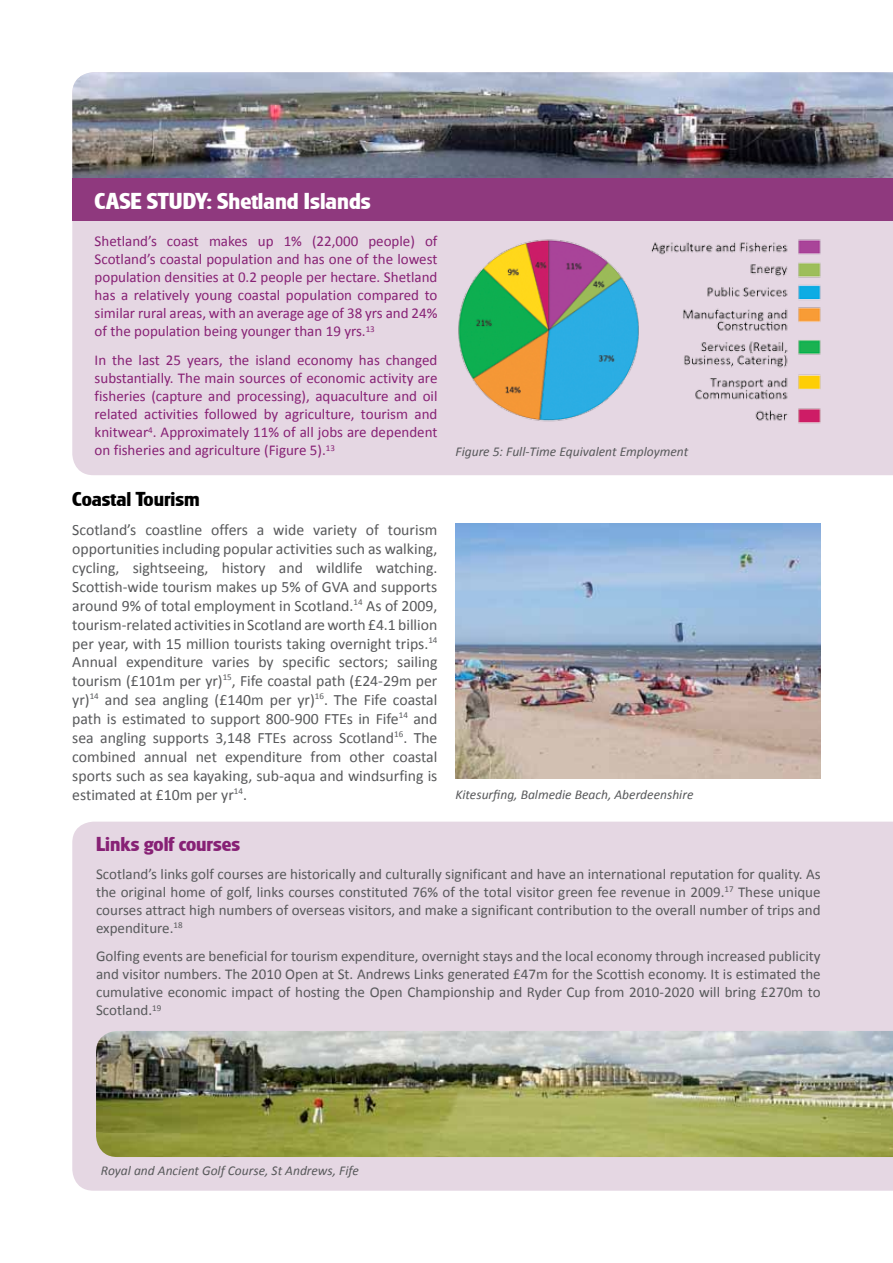
<style>
.page{position:relative;width:893px;height:1263px;background:#fff}
.page>*{position:absolute;margin:0;border:0;box-sizing:border-box;transform-origin:0 0}
.t1{font:700 24px "Glasgow RR";color:#fff}
.t2{font:700 21px "Glasgow RR";color:#872175}
.t3{font:700 21px "Glasgow RR";color:#000}
.t4{font:15.75px/18.9px "Calibri";color:#58595b;text-align:justify}
.t5{font:15px/18px "Calibri";color:#58595b;text-align:justify}
.t6{font:15px/18px "Calibri";color:#872175;text-align:justify}
.t7{font:italic 13.5px "Calibri";color:#58595b}
</style>
<div class="page">
<div style="left:72px;top:822px;width:821px;height:369px;background:#e5d7e3"></div>
<img style="left:455px;top:523px;width:366px;height:255px">
<div style="left:72px;top:221px;width:821px;height:254px;background:#e5d7e3"></div>
<img style="left:457px;top:235px;width:364px;height:194px">
<img style="left:72px;top:72px;width:821px;height:107px">
<div style="left:72px;top:179px;width:821px;height:42px;background:#8f397e"></div>
<img style="left:96px;top:1031px;width:797px;height:126px">
<h1 class="t1" style="left:95px;top:187px;width:278px">CASE STUDY: Shetland Islands</h1>
<p class="t6" style="left:95px;top:232px;width:344px">Shetland’s coast makes up 1% (22,000 people) of Scotland’s coastal population and has one of the lowest population densities at 0.2 people per hectare. Shetland has a relatively young coastal population compared to similar rural areas, with an average age of 38 yrs and 24% of the population being younger than 19 yrs.<sup>13</sup></p>
<p class="t6" style="left:95px;top:350px;width:344px">In the last 25 years, the island economy has changed substantially. The main sources of economic activity are fisheries (capture and processing), aquaculture and oil related activities followed by agriculture, tourism and knitwear<sup>4</sup>. Approximately 11% of all jobs are dependent on fisheries and agriculture (Figure 5).<sup>13</sup></p>
<h2 class="t3" style="left:72px;top:487px;width:129px">Coastal Tourism</h2>
<p class="t4" style="left:72px;top:520px;width:367px">Scotland’s coastline offers a wide variety of tourism opportunities including popular activities such as walking, cycling, sightseeing, history and wildlife watching.<br>Scottish-wide tourism makes up 5% of GVA and supports around 9% of total employment in Scotland.<sup>14</sup> As of 2009, tourism-related activities in Scotland are worth £4.1 billion per year, with 15 million tourists taking overnight trips.<sup>14<br></sup>Annual expenditure varies by specific sectors; sailing tourism (£101m per yr)<sup>15</sup>, Fife coastal path (£24-29m per yr)<sup>14</sup> and sea angling (£140m per yr)<sup>16</sup>. The Fife coastal path is estimated to support 800-900 FTEs in Fife<sup>14</sup> and sea angling supports 3,148 FTEs across Scotland<sup>16</sup>. The combined annual net expenditure from other coastal sports such as sea kayaking, sub-aqua and windsurfing is estimated at £10m per yr<sup>14</sup>.</p>
<p class="t7" style="left:455px;top:443px;width:234px">Figure 5: Full-Time Equivalent Employment</p>
<p class="t7" style="left:455px;top:786px;width:239px">Kitesurfing, Balmedie Beach, Aberdeenshire</p>
<h2 class="t2" style="left:96px;top:832px;width:146px">Links golf courses</h2>
<p class="t5" style="left:96px;top:864px;width:726px">Scotland’s links golf courses are historically and culturally significant and have an international reputation for quality. As the original home of golf, links courses constituted 76% of the total visitor green fee revenue in 2009.<sup>17</sup> These unique courses attract high numbers of overseas visitors, and make a significant contribution to the overall number of trips and expenditure.<sup>18</sup></p>
<p class="t5" style="left:96px;top:947px;width:726px">Golfing events are beneficial for tourism expenditure, overnight stays and the local economy through increased publicity and visitor numbers. The 2010 Open at St. Andrews Links generated £47m for the Scottish economy. It is estimated the cumulative economic impact of hosting the Open Championship and Ryder Cup from 2010-2020 will bring £270m to Scotland.<sup>19</sup></p>
<p class="t7" style="left:101px;top:1162px;width:259px">Royal and Ancient Golf Course, St Andrews, Fife</p>
</div>
